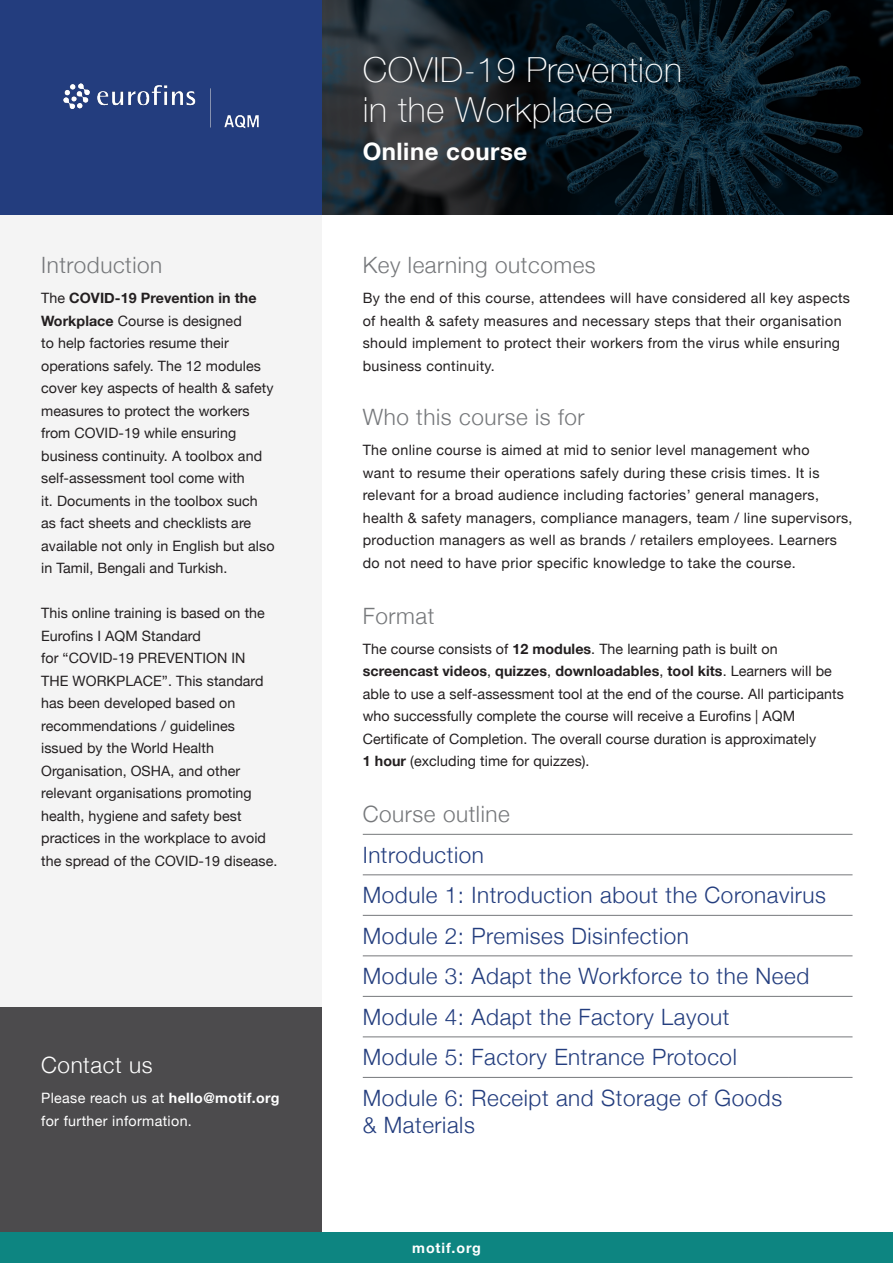
<style>
.page{position:relative;width:893px;height:1263px;background:#fff}
.page>*{position:absolute;margin:0;border:0;box-sizing:border-box;transform-origin:0 0}
.online_course{font:100 34.5px/40.5px "Helvetica Neue";letter-spacing:.02em;color:#fff}
.online_course-2{font:700 24px "Helvetica Neue";letter-spacing:.02em;color:#fff}
.course_outline{font:300 22.5px/27px "Helvetica Neue";letter-spacing:.025em;color:#233d7e}
.headline{font:300 22.5px "Helvetica Neue";letter-spacing:.025em;color:#76787b}
.headline-2{font:300 22.5px "Helvetica Neue";letter-spacing:.025em;color:#fff}
.t1{font:14.25px/22.5px "Helvetica Neue";letter-spacing:.005em;color:#231f20}
.t2{font:14.25px/22.5px "Helvetica Neue";letter-spacing:.025em;color:#231f20}
.t3{font:14.25px/22.5px "Helvetica Neue";letter-spacing:.025em;color:#fff}
.t4{font:700 14.25px "Helvetica Neue";letter-spacing:.06em;color:#fff}
.s1{font-weight:700}
</style>
<div class="page">
<div style="left:0;top:0;width:322px;height:1263px;background:#f4f4f4"></div>
<svg style="left:322px;top:0;width:571px;height:215px;background:#111e26"></svg>
<div style="left:0;top:1007px;width:322px;height:231px;background:#4c4b4d"></div>
<div style="left:0;top:1233px;width:893px;height:30px;background:#0d8581"></div>
<hr style="left:363px;top:874px;width:425px;height:1px;background:#76787b">
<hr style="left:788px;top:874px;width:40px;height:1px;background:#76787b">
<svg style="left:828px;top:874px;width:24px;height:1px"></svg>
<hr style="left:363px;top:834px;width:425px;height:1px;background:#76787b">
<hr style="left:788px;top:834px;width:40px;height:1px;background:#76787b">
<svg style="left:828px;top:834px;width:24px;height:1px"></svg>
<hr style="left:363px;top:915px;width:425px;height:1px;background:#76787b">
<hr style="left:788px;top:915px;width:40px;height:1px;background:#76787b">
<svg style="left:828px;top:915px;width:24px;height:1px"></svg>
<hr style="left:363px;top:955px;width:425px;height:1px;background:#76787b">
<hr style="left:788px;top:955px;width:40px;height:1px;background:#76787b">
<svg style="left:828px;top:955px;width:24px;height:1px"></svg>
<hr style="left:363px;top:996px;width:425px;height:1px;background:#76787b">
<hr style="left:788px;top:996px;width:40px;height:1px;background:#76787b">
<svg style="left:828px;top:996px;width:24px;height:1px"></svg>
<hr style="left:363px;top:1037px;width:425px;height:1px;background:#76787b">
<hr style="left:788px;top:1037px;width:40px;height:1px;background:#76787b">
<svg style="left:828px;top:1037px;width:24px;height:1px"></svg>
<hr style="left:363px;top:1077px;width:425px;height:1px;background:#76787b">
<hr style="left:788px;top:1077px;width:40px;height:1px;background:#76787b">
<svg style="left:828px;top:1077px;width:24px;height:1px"></svg>
<div style="left:0;top:0;width:322px;height:215px;background:#233d7e"></div>
<img style="left:63px;top:83px;width:196px;height:46px">
<p class="headline" style="left:41px;top:247px;width:123px">Introduction</p>
<p class="t1" style="left:41px;top:288px;width:235px">The <span class="s1">COVID-19 Prevention in the<br>Workplace</span> Course is designed<br>to help factories resume their operations safely. The 12 modules cover key aspects of health &amp; safety measures to protect the workers from COVID-19 while ensuring business continuity. A toolbox and self-assessment tool come with<br>it. Documents in the toolbox such as fact sheets and checklists are available not only in English but also in Tamil, Bengali and Turkish.</p>
<p class="t1" style="left:41px;top:603px;width:238px">This online training is based on the<br>Eurofins I AQM Standard<br>for “COVID-19 PREVENTION IN<br>THE WORKPLACE”. This standard has been developed based on recommendations / guidelines issued by the World Health<br>Organisation, OSHA, and other relevant organisations promoting health, hygiene and safety best practices in the workplace to avoid the spread of the COVID-19 disease.</p>
<p class="headline-2" style="left:41px;top:1047px;width:113px">Contact us</p>
<p class="t3" style="left:41px;top:1088px;width:240px">Please reach us at <span class="s1">hello@motif.org </span>for further information.</p>
<p class="online_course" style="left:363px;top:48px;width:321px">COVID-19 Prevention in the Workplace</p>
<p class="online_course-2" style="left:363px;top:132px;width:166px">Online course</p>
<p class="headline" style="left:363px;top:247px;width:234px">Key learning outcomes</p>
<p class="t2" style="left:363px;top:288px;width:489px">By the end of this course, attendees will have considered all key aspects of health &amp; safety measures and necessary steps that their organisation should implement to protect their workers from the virus while ensuring business continuity.</p>
<p class="headline" style="left:363px;top:399px;width:223px">Who this course is for</p>
<p class="t2" style="left:363px;top:440px;width:491px">The online course is aimed at mid to senior level management who<br>want to resume their operations safely during these crisis times. It is relevant for a broad audience including factories’ general managers, health &amp; safety managers, compliance managers, team / line supervisors, production managers as well as brands / retailers employees. Learners do not need to have prior specific knowledge to take the course.</p>
<p class="headline" style="left:363px;top:597px;width:73px">Format</p>
<p class="t1" style="left:363px;top:638px;width:483px">The course consists of <span class="s1">12 modules</span>. The learning path is built on <span class="s1">screencast videos</span>, <span class="s1">quizzes</span>, <span class="s1">downloadables</span>, <span class="s1">tool kits</span>. Learners will be able to use a self-assessment tool at the end of the course. All participants who successfully complete the course will receive a Eurofins | AQM Certificate of Completion. The overall course duration is approximately<br><span class="s1">1 hour</span> (excluding time for quizzes).</p>
<p class="headline" style="left:363px;top:796px;width:148px">Course outline</p>
<p class="course_outline" style="left:363px;top:840px;width:123px">Introduction</p>
<p class="course_outline" style="left:363px;top:880px;width:465px">Module 1: Introduction about the Coronavirus</p>
<p class="course_outline" style="left:363px;top:921px;width:328px">Module 2: Premises Disinfection</p>
<p class="course_outline" style="left:363px;top:961px;width:448px">Module 3: Adapt the Workforce to the Need</p>
<p class="course_outline" style="left:363px;top:1002px;width:368px">Module 4: Adapt the Factory Layout</p>
<p class="course_outline" style="left:363px;top:1042px;width:376px">Module 5: Factory Entrance Protocol</p>
<p class="course_outline" style="left:363px;top:1083px;width:421px">Module 6: Receipt and Storage of Goods &amp; Materials</p>
<p class="t4" style="left:412px;top:1236px;width:70px">motif.org</p>
</div>
